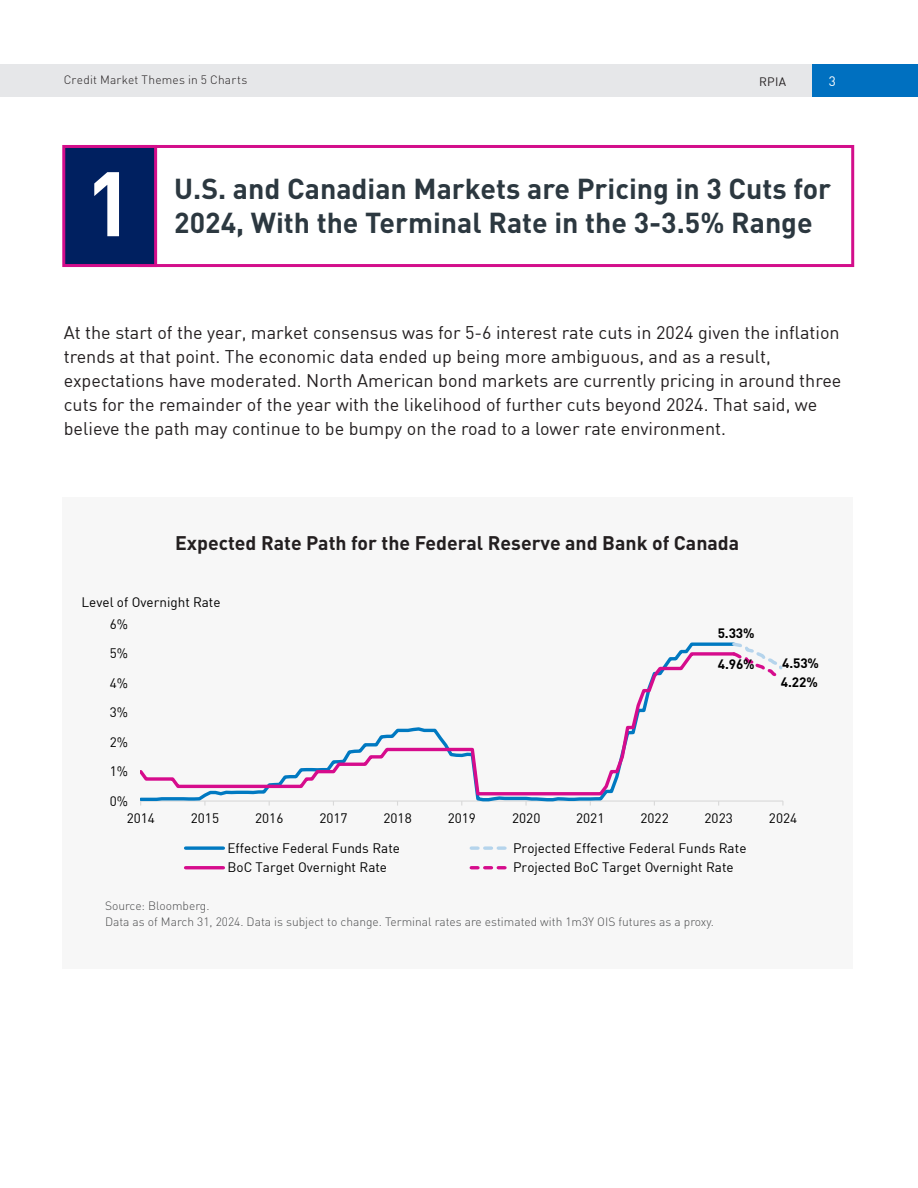
<style>
.page{position:relative;width:918px;height:1188px;background:#fff}
.page>*{position:absolute;margin:0;border:0;box-sizing:border-box;transform-origin:0 0}
.TOC_Body{font:700 90px "DIN";color:#fff}
.TOC_Body-2{font:700 28.5px/34.2px "DIN";color:#2c3840}
.RPIA_H{font:700 19.5px "DIN";color:#231f20}
.RPIA_H-2{font:18px/24px "DIN";color:#231f20}
.t1{font:13.5px "DIN";color:#000}
.t2{font:700 13.5px/19.5px "DIN";letter-spacing:-.01em;color:#000}
.t3{font:13.5px "DIN";color:#fff}
.RPIA_H-3{font:300 12px "DIN";color:#4b4c4d}
.t4{font:300 12px "DIN";letter-spacing:.015em;color:#231f20}
.t5{font:12px "DIN";color:#231f20}
</style>
<div class="page">
<div style="left:138px;top:145px;width:716px;height:122px;border:3px solid #d30e8b"></div>
<div style="left:62px;top:145px;width:95px;height:122px;background:#002060;border:3px solid #d30e8b"></div>
<div style="left:63px;top:497px;width:790px;height:472px;background:#f7f7f7"></div>
<hr style="left:141px;top:800px;width:642px;height:2px;background:#d9d9d9">
<svg style="left:141px;top:642px;width:596px;height:160px"></svg>
<svg style="left:141px;top:649px;width:596px;height:148px"></svg>
<svg style="left:729px;top:642px;width:54px;height:39px"></svg>
<svg style="left:186px;top:846px;width:37px;height:4px"></svg>
<svg style="left:471px;top:846px;width:36px;height:4px"></svg>
<hr style="left:186px;top:866px;width:37px;height:3px;background:#d60c8c">
<svg style="left:471px;top:866px;width:36px;height:3px"></svg>
<div style="left:812px;top:64px;width:106px;height:32px;background:#0070c0"></div>
<div style="left:0;top:64px;width:378px;height:32px;background:#e6e7e9"></div>
<div style="left:372px;top:64px;width:440px;height:32px;background:#e6e7e9"></div>
<p class="t4" style="left:64px;top:73px;width:185px">Credit Market Themes in 5 Charts</p>
<p class="t5" style="left:759px;top:74px;width:29px">RPIA</p>
<p class="t3" style="left:829px;top:72px;width:9px">3</p>
<p class="TOC_Body" style="left:85px;top:145px;width:50px">1</p>
<p class="TOC_Body-2" style="left:174px;top:170px;width:658px">U.S. and Canadian Markets are Pricing in 3 Cuts for<br>2024, With the Terminal Rate in the 3-3.5% Range</p>
<p class="RPIA_H-2" style="left:64px;top:320px;width:779px">At the start of the year, market consensus was for 5-6 interest rate cuts in 2024 given the inflation trends at that point. The economic data ended up being more ambiguous, and as a result, expectations have moderated. North American bond markets are currently pricing in around three cuts for the remainder of the year with the likelihood of further cuts beyond 2024. That said, we believe the path may continue to be bumpy on the road to a lower rate environment.</p>
<p class="RPIA_H" style="left:175px;top:530px;width:566px">Expected Rate Path for the Federal Reserve and Bank of Canada</p>
<p class="t1" style="left:82px;top:594px;width:141px">Level of Overnight Rate</p>
<p class="t1" style="left:110px;top:616px;width:20px">6%</p>
<p class="t1" style="left:110px;top:645px;width:20px">5%</p>
<p class="t1" style="left:110px;top:674px;width:20px">4%</p>
<p class="t1" style="left:110px;top:704px;width:20px">3%</p>
<p class="t1" style="left:110px;top:733px;width:20px">2%</p>
<p class="t1" style="left:110px;top:763px;width:20px">1%</p>
<p class="t1" style="left:110px;top:792px;width:20px">0%</p>
<p class="t2" style="left:718px;top:623px;width:38px">5.33%</p>
<p class="t2" style="left:718px;top:654px;width:38px">4.96%</p>
<p class="t2" style="left:781px;top:652px;width:40px">4.53%<br>4.22%</p>
<p class="t1" style="left:127px;top:810px;width:30px">2014</p>
<p class="t1" style="left:191px;top:810px;width:30px">2015</p>
<p class="t1" style="left:255px;top:810px;width:30px">2016</p>
<p class="t1" style="left:319px;top:810px;width:30px">2017</p>
<p class="t1" style="left:384px;top:810px;width:30px">2018</p>
<p class="t1" style="left:448px;top:810px;width:30px">2019</p>
<p class="t1" style="left:512px;top:810px;width:30px">2020</p>
<p class="t1" style="left:576px;top:810px;width:30px">2021</p>
<p class="t1" style="left:640px;top:810px;width:30px">2022</p>
<p class="t1" style="left:705px;top:810px;width:30px">2023</p>
<p class="t1" style="left:769px;top:810px;width:30px">2024</p>
<p class="t1" style="left:227px;top:839px;width:174px">Effective Federal Funds Rate</p>
<p class="t1" style="left:513px;top:839px;width:235px">Projected Effective Federal Funds Rate</p>
<p class="t1" style="left:227px;top:859px;width:161px">BoC Target Overnight Rate</p>
<p class="t1" style="left:513px;top:859px;width:222px">Projected BoC Target Overnight Rate</p>
<p class="RPIA_H-3" style="left:105px;top:898px;width:106px">Source: Bloomberg.</p>
<p class="RPIA_H-3" style="left:105px;top:915px;width:610px">Data as of March 31, 2024. Data is subject to change. Terminal rates are estimated with 1m3Y OIS futures as a proxy.</p>
</div>
